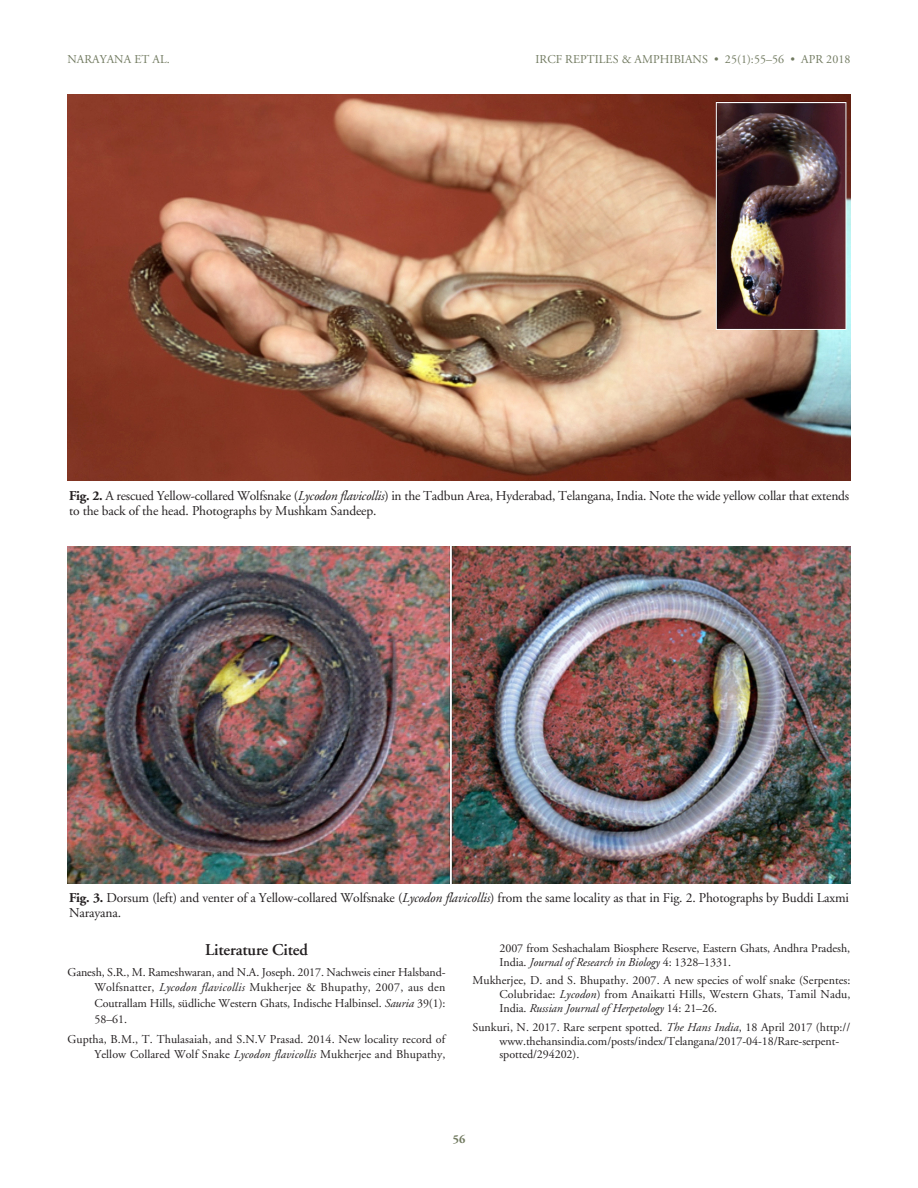
<style>
.page{position:relative;width:918px;height:1188px;background:#fff}
.page>*{position:absolute;margin:0;border:0;box-sizing:border-box;transform-origin:0 0}
.SUBhead{font:600 16.5px "Adobe Garamond";letter-spacing:-.01em;color:#231f20}
.Figure_Caption{font:13.5px/15px "Adobe Garamond";letter-spacing:-.01em;color:#231f20}
.References{font:12px/14px "Adobe Garamond";letter-spacing:.005em;color:#231f20;text-align:justify}
.Running_Head_RIGHT{font:12px "Adobe Garamond";letter-spacing:.005em;color:#717a60}
.Running_Head_LEFT{font:12px "Adobe Garamond";letter-spacing:.005em;color:#717a60}
.Running_Head_LEFT-2{font:700 12px "Adobe Garamond";color:#717a60}
.s1{font-weight:700}
.s2{font-style:italic}
</style>
<div class="page">
<img style="left:68px;top:546px;width:782px;height:338px">
<img style="left:68px;top:94px;width:782px;height:387px">
<p class="Running_Head_LEFT" style="left:68px;top:53px;width:104px">NARAYANA ET AL.</p>
<p class="Running_Head_RIGHT" style="left:535px;top:53px;width:317px">IRCF REPTILES &amp; AMPHIBIANS • 25(1):55–56 • APR 2018</p>
<p class="Figure_Caption" style="left:69px;top:488px;width:782px"><span class="s1">Fig. 2.</span> A rescued Yellow-collared Wolfsnake (<span class="s2">Lycodon flavicollis</span>) in the Tadbun Area, Hyderabad, Telangana, India. Note the wide yellow collar that extends to the back of the head. Photographs by Mushkam Sandeep.</p>
<p class="Figure_Caption" style="left:69px;top:890px;width:782px"><span class="s1">Fig. 3.</span> Dorsum (left) and venter of a Yellow-collared Wolfsnake (<span class="s2">Lycodon flavicollis</span>) from the same locality as that in Fig. 2. Photographs by Buddi Laxmi<br>Narayana.</p>
<p class="SUBhead" style="left:205px;top:941px;width:104px">Literature Cited</p>
<p class="References" style="left:94px;top:964px;width:353px;line-height:15.6px;text-indent:-27px">Ganesh, S.R., M. Rameshwaran, and N.A. Joseph. 2017. Nachweis einer Halsband-Wolfsnatter, <span class="s2">Lycodon flavicollis</span> Mukherjee &amp; Bhupathy, 2007, aus den Coutrallam Hills, südliche Western Ghats, Indische Halbinsel. <span class="s2">Sauria</span> 39(1):<br>58–61.</p>
<p class="References" style="left:68px;top:1031px;width:379px;line-height:15.6px;text-align:right">Guptha, B.M., T. Thulasaiah, and S.N.V Prasad. 2014. New locality record of<br>Yellow Collared Wolf Snake <span class="s2">Lycodon flavicollis</span> Mukherjee and Bhupathy,</p>
<p class="References" style="left:500px;top:942px;width:352px">2007 from Seshachalam Biosphere Reserve, Eastern Ghats, Andhra Pradesh,<br>India. <span class="s2">Journal of Research in Biology</span> 4: 1328–1331.</p>
<p class="References" style="left:500px;top:974px;width:353px;text-indent:-27px">Mukherjee, D. and S. Bhupathy. 2007. A new species of wolf snake (Serpentes:<br>Colubridae: <span class="s2">Lycodon</span>) from Anaikatti Hills, Western Ghats, Tamil Nadu, India. <span class="s2">Russian Journal of Herpetology</span> 14: 21–26.</p>
<p class="References" style="left:500px;top:1020px;width:353px;text-align:left;text-indent:-27px">Sunkuri, N. 2017. Rare serpent spotted. <span class="s2">The Hans India</span>, 18 April 2017 (http:// www.thehansindia.com/posts/index/Telangana/2017-04-18/Rare-serpent&shy;spotted/294202).</p>
<p class="Running_Head_LEFT-2" style="left:453px;top:1132px;width:14px">56</p>
</div>
